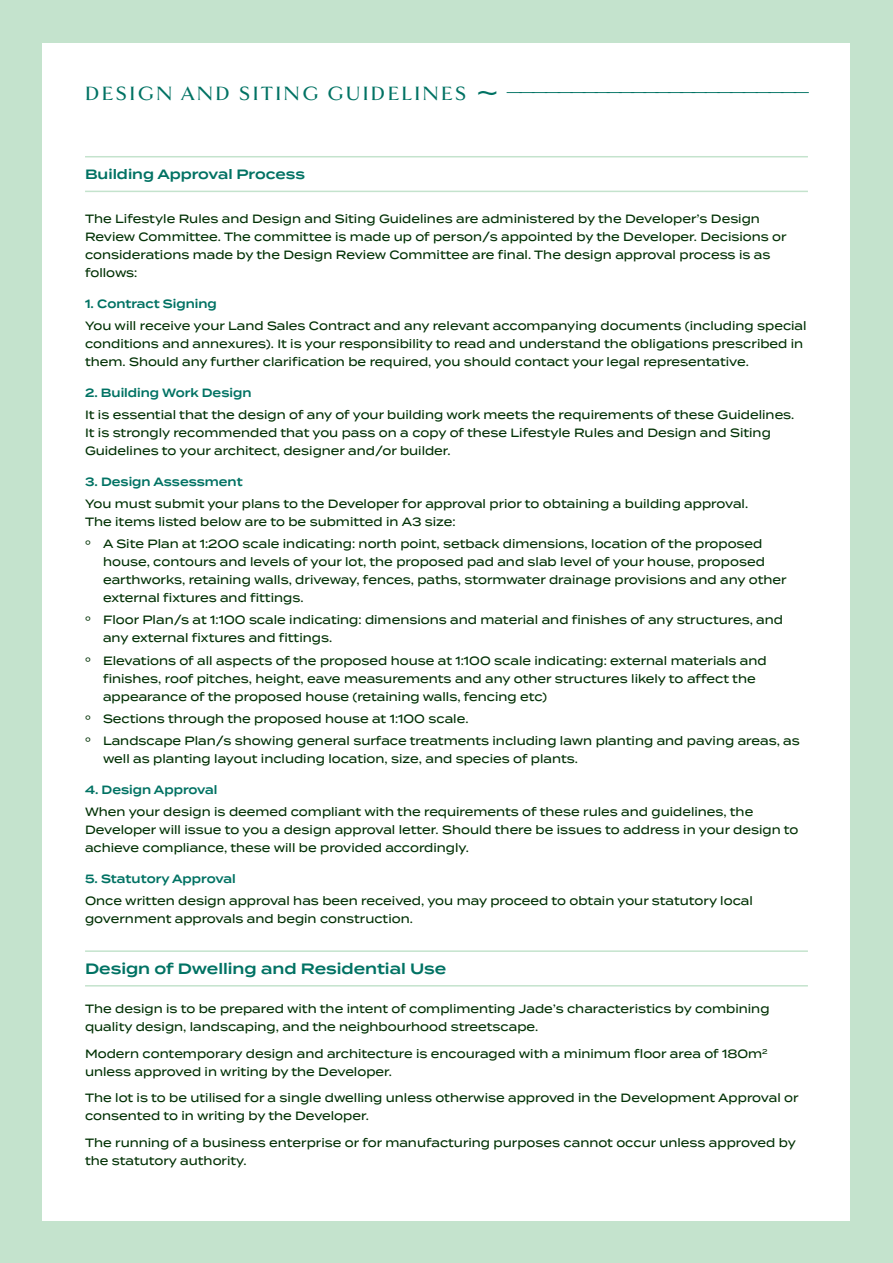
<style>
.page{position:relative;width:893px;height:1263px;background:#c4e3cd}
.page>*{position:absolute;margin:0;border:0;box-sizing:border-box;transform-origin:0 0}
.t1{font:700 20.25px "Goldenbook";letter-spacing:.11em;color:#007263}
.t2{font:600 15px "Termina";color:#007263}
.t3{font:600 13.5px "Termina";color:#007263}
.t4{font:500 12px/18px "Termina";color:#003104;scale:.95 1}
.t5{font:600 12px "Termina";color:#007263;scale:.95 1}
.s1{font-weight:900;font-size:36.45px}
.s2{font-size:10.5px}
</style>
<div class="page">
<div style="left:43px;top:43px;width:807px;height:1177px;background:#fff"></div>
<hr style="left:85px;top:191px;width:723px;height:1px;background:#c4e3cd">
<hr style="left:85px;top:156px;width:723px;height:1px;background:#c4e3cd">
<hr style="left:85px;top:985px;width:723px;height:1px;background:#c4e3cd">
<hr style="left:85px;top:950px;width:723px;height:2px;background:#c4e3cd">
<h1 class="t1" style="left:85px;top:82px;width:726px">DESIGN AND SITING GUIDELINES <span class="s1">~</span> <sup>________________________</sup></h1>
<p class="t3" style="left:85px;top:165px;width:221px">Building Approval Process</p>
<p class="t4" style="left:85px;top:209px;width:740px">The Lifestyle Rules and Design and Siting Guidelines are administered by the Developer’s Design Review Committee. The committee is made up of person/s appointed by the Developer. Decisions or considerations made by the Design Review Committee are final. The design approval process is as follows:</p>
<p class="t5" style="left:85px;top:295px;width:140px">1. Contract Signing</p>
<p class="t4" style="left:85px;top:316px;width:761px">You will receive your Land Sales Contract and any relevant accompanying documents (including special conditions and annexures). It is your responsibility to read and understand the obligations prescribed in them. Should any further clarification be required, you should contact your legal representative.</p>
<p class="t5" style="left:85px;top:384px;width:177px">2. Building Work Design</p>
<p class="t4" style="left:85px;top:405px;width:748px">It is essential that the design of any of your building work meets the requirements of these Guidelines.<br>It is strongly recommended that you pass on a copy of these Lifestyle Rules and Design and Siting<br>Guidelines to your architect, designer and/or builder.</p>
<p class="t5" style="left:85px;top:473px;width:167px">3. Design Assessment</p>
<p class="t4" style="left:85px;top:494px;width:699px">You must submit your plans to the Developer for approval prior to obtaining a building approval.<br>The items listed below are to be submitted in A3 size:</p>
<p class="t4" style="left:103px;top:535px;width:721px;text-indent:-18px"><span class="s2">º</span> A Site Plan at 1:200 scale indicating: north point, setback dimensions, location of the proposed house, contours and levels of your lot, the proposed pad and slab level of your house, proposed earthworks, retaining walls, driveway, fences, paths, stormwater drainage provisions and any other external fixtures and fittings.</p>
<p class="t4" style="left:103px;top:611px;width:717px;text-indent:-18px"><span class="s2">º</span> Floor Plan/s at 1:100 scale indicating: dimensions and material and finishes of any structures, and any external fixtures and fittings.</p>
<p class="t4" style="left:103px;top:651px;width:700px;text-indent:-18px"><span class="s2">º</span> Elevations of all aspects of the proposed house at 1:100 scale indicating: external materials and finishes, roof pitches, height, eave measurements and any other structures likely to affect the appearance of the proposed house (retaining walls, fencing etc)</p>
<p class="t4" style="left:85px;top:707px;width:754px;line-height:22.2px"><span class="s2">º</span> Sections through the proposed house at 1:100 scale.<br><span class="s2">º</span> Landscape Plan/s showing general surface treatments including lawn planting and paving areas, as</p>
<p class="t4" style="left:103px;top:750px;width:501px">well as planting layout including location, size, and species of plants.</p>
<p class="t5" style="left:85px;top:781px;width:141px">4. Design Approval</p>
<p class="t4" style="left:85px;top:803px;width:753px">When your design is deemed compliant with the requirements of these rules and guidelines, the<br>Developer will issue to you a design approval letter. Should there be issues to address in your design to achieve compliance, these will be provided accordingly.</p>
<p class="t5" style="left:85px;top:870px;width:160px">5. Statutory Approval</p>
<p class="t4" style="left:85px;top:892px;width:704px">Once written design approval has been received, you may proceed to obtain your statutory local government approvals and begin construction.</p>
<p class="t2" style="left:85px;top:957px;width:363px">Design of Dwelling and Residential Use</p>
<p class="t4" style="left:85px;top:999px;width:722px">The design is to be prepared with the intent of complimenting Jade’s characteristics by combining quality design, landscaping, and the neighbourhood streetscape.</p>
<p class="t4" style="left:85px;top:1044px;width:720px">Modern contemporary design and architecture is encouraged with a minimum floor area of 180m<sup>2 </sup>unless approved in writing by the Developer.</p>
<p class="t4" style="left:85px;top:1088px;width:753px">The lot is to be utilised for a single dwelling unless otherwise approved in the Development Approval or consented to in writing by the Developer.</p>
<p class="t4" style="left:85px;top:1133px;width:750px">The running of a business enterprise or for manufacturing purposes cannot occur unless approved by the statutory authority.</p>
</div>
